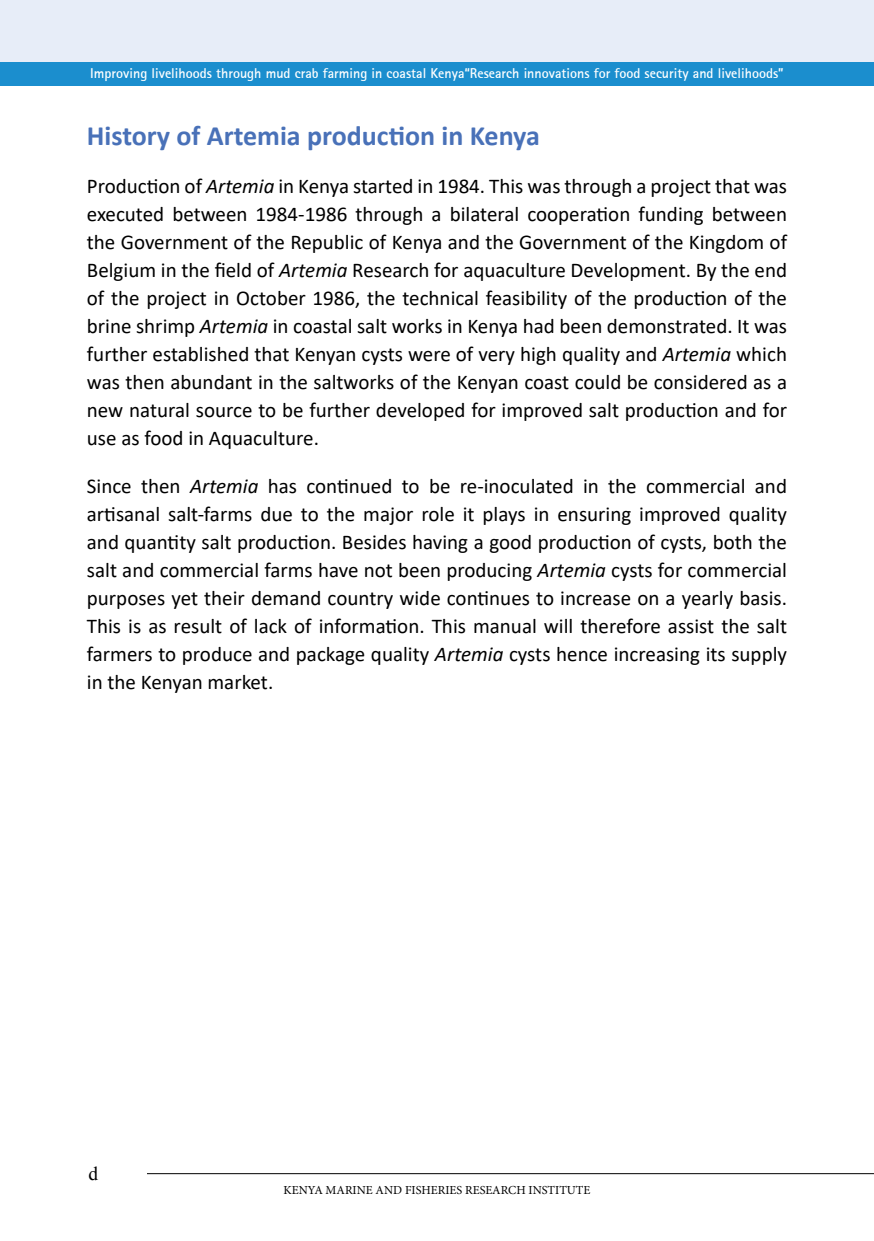
<style>
.page{position:relative;width:874px;height:1241px;background:#fff}
.page>*{position:absolute;margin:0;border:0;box-sizing:border-box;transform-origin:0 0}
.t1{font:700 28px "Calibri";color:#4971b8}
.t2{font:21px/28px "Calibri";color:#000;text-align:justify}
.t3{font:19.25px "Times New Roman";color:#000}
.t4{font:700 14px "Rotis Sans Serif";color:#fff}
.t5{font:12.25px "Minion Pro";color:#000}
.s1{font-style:italic}
</style>
<div class="page">
<div style="left:0;top:62px;width:873px;height:24px;background:#1b8ece"></div>
<div style="left:0;top:0;width:873px;height:62px;background:#e7edf8"></div>
<svg style="left:873px;top:62px;width:1px;height:24px"></svg>
<hr style="left:873px;top:0;width:1px;height:62px;background:#e7edf8">
<hr style="left:147px;top:1172px;width:726px;height:1px;background:#000">
<p class="t4" style="left:90px;top:64px;width:694px">Improving livelihoods through mud crab farming in coastal Kenya“Research innovations for food security and livelihoods”</p>
<h1 class="t1" style="left:87px;top:116px;width:454px">History of Artemia production in Kenya</h1>
<p class="t2" style="left:87px;top:171px;width:701px">Production of <span class="s1">Artemia</span> in Kenya started in 1984. This was through a project that was executed between 1984-1986 through a bilateral cooperation funding between the Government of the Republic of Kenya and the Government of the Kingdom of Belgium in the field of <span class="s1">Artemia</span> Research for aquaculture Development. By the end of the project in October 1986, the technical feasibility of the production of the brine shrimp <span class="s1">Artemia</span> in coastal salt works in Kenya had been demonstrated. It was further established that Kenyan cysts were of very high quality and <span class="s1">Artemia</span> which was then abundant in the saltworks of the Kenyan coast could be considered as a new natural source to be further developed for improved salt production and for use as food in Aquaculture.</p>
<p class="t2" style="left:87px;top:471px;width:701px">Since then <span class="s1">Artemia</span> has continued to be re-inoculated in the commercial and artisanal salt-farms due to the major role it plays in ensuring improved quality and quantity salt production. Besides having a good production of cysts, both the salt and commercial farms have not been producing <span class="s1">Artemia</span> cysts for commercial purposes yet their demand country wide continues to increase on a yearly basis.<br>This is as result of lack of information. This manual will therefore assist the salt farmers to produce and package quality <span class="s1">Artemia</span> cysts hence increasing its supply in the Kenyan market.</p>
<p class="t3" style="left:88px;top:1160px;width:11px">d</p>
<p class="t5" style="left:283px;top:1181px;width:308px">KENYA MARINE AND FISHERIES RESEARCH INSTITUTE</p>
</div>
